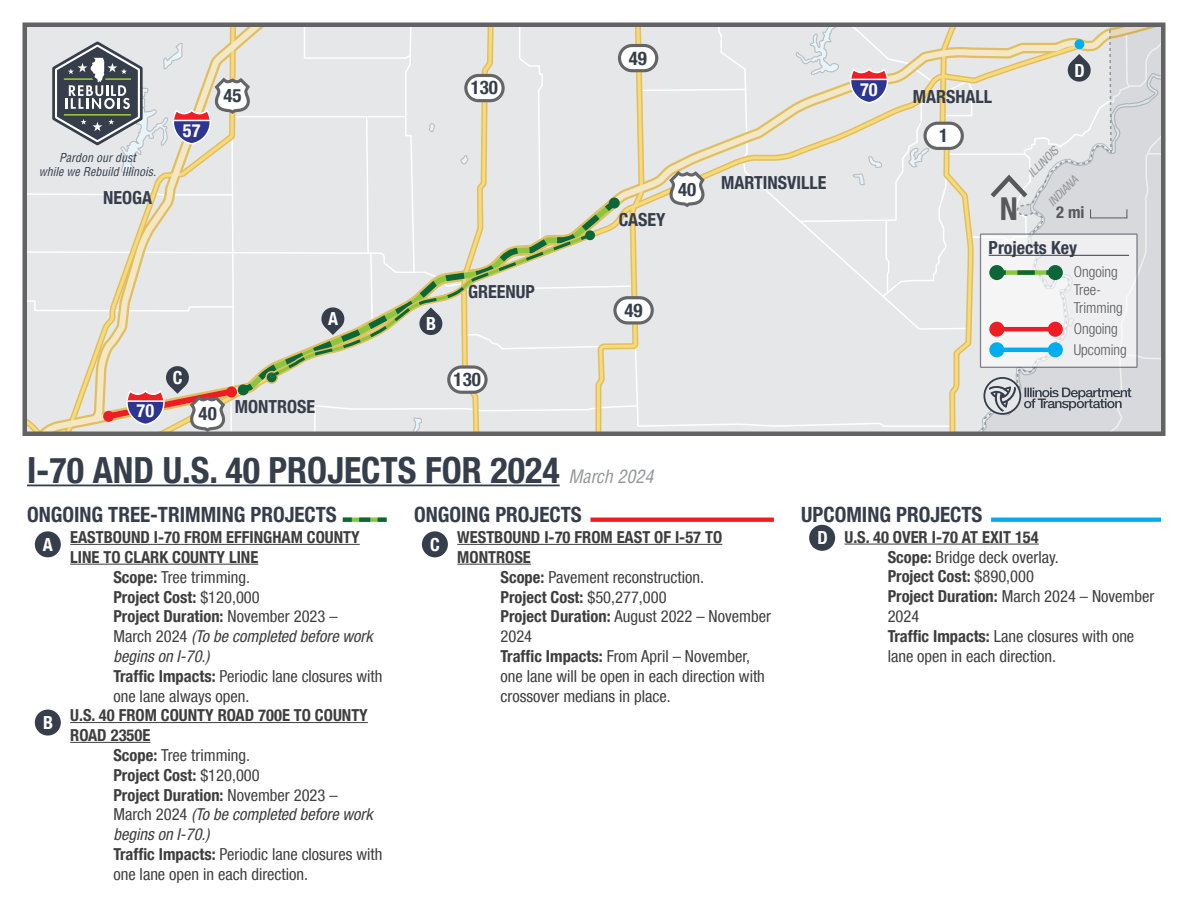
<style>
.page{position:relative;width:1188px;height:918px;background:#fff}
.page>*{position:absolute;margin:0;border:0;box-sizing:border-box;transform-origin:0 0}
.t1{font:700 condensed 36px "Helvetica Neue LT Com";color:#363d4b}
.t2{font:700 condensed 21px "Helvetica Neue LT Com";color:#363d4b}
.t3{font:700 condensed 18.9px "Helvetica Neue LT Com";color:#363e4c}
.t4{font:700 condensed 18.6px "Helvetica Neue LT Com";color:#363e4c}
.t5{font:700 condensed 18.3px "Helvetica Neue LT Com";color:#fff}
.t6{font:700 condensed 18px "Helvetica Neue LT Com";color:#363d4b}
.t7{font:700 condensed 18px "Helvetica Neue LT Com";color:#fff}
.t8{font:condensed 16.5px/19.8px "Helvetica Neue LT Com";color:#3e3e3f}
.t9{font:700 condensed 16.5px/19.8px "Helvetica Neue LT Com";color:#3e3e3f}
.t10{font:italic condensed 16.5px "Helvetica Neue LT Com";color:#3e3e3f}
.t11{font:700 condensed 16.5px "Helvetica Neue LT Com";color:#57585a}
.t12{font:300 condensed 15px/18px "Helvetica Neue LT Com";color:#57585a}
.t13{font:italic condensed 12px/14.4px "Helvetica LT Std";color:#363d4b;text-align:center}
.t14{font:italic condensed 12px "Helvetica Neue LT Com";color:#939598}
.s1{font-size:31.5px}
.s2{font-family:"Helvetica LT Std";font-weight:400;font-style:italic;font-size:18px;color:#939598}
.s3{font-weight:700}
.s4{font-weight:400}
.s5{font-style:normal}
</style>
<div class="page">
<svg style="left:22px;top:22px;width:1144px;height:414px;background:#6d6d70"></svg>
<hr style="left:70px;top:544px;width:290px;height:1px;background:#3e3e3f">
<hr style="left:70px;top:564px;width:188px;height:1px;background:#3e3e3f">
<hr style="left:70px;top:722px;width:298px;height:1px;background:#3e3e3f">
<hr style="left:70px;top:742px;width:80px;height:1px;background:#3e3e3f">
<hr style="left:27px;top:485px;width:533px;height:1px;background:#363d4b">
<hr style="left:457px;top:544px;width:265px;height:1px;background:#3e3e3f">
<hr style="left:457px;top:564px;width:74px;height:1px;background:#3e3e3f">
<hr style="left:844px;top:544px;width:195px;height:1px;background:#3e3e3f">
<div style="left:35px;top:531px;width:26px;height:26px;background:#363d4b;border-radius:50%"></div>
<div style="left:35px;top:710px;width:26px;height:26px;background:#363d4b;border-radius:50%"></div>
<div style="left:422px;top:531px;width:26px;height:26px;background:#363d4b;border-radius:50%"></div>
<div style="left:809px;top:525px;width:26px;height:26px;background:#363d4b;border-radius:50%"></div>
<svg style="left:590px;top:518px;width:184px;height:4px"></svg>
<svg style="left:991px;top:518px;width:170px;height:4px"></svg>
<svg style="left:27px;top:27px;width:1134px;height:405px;background:#dfdfdc"></svg>
<svg style="left:352px;top:518px;width:7px;height:4px"></svg>
<svg style="left:343px;top:518px;width:9px;height:4px"></svg>
<svg style="left:359px;top:518px;width:28px;height:4px"></svg>
<p class="t13" style="left:39px;top:150px;width:119px">Pardon our dust<br>while we Rebuild Illinois.</p>
<p class="t6" style="left:103px;top:187px;width:51px">NEOGA</p>
<p class="t5" style="left:183px;top:119px;width:19px">57</p>
<p class="t4" style="left:223px;top:85px;width:20px">45</p>
<p class="t3" style="left:471px;top:76px;width:29px">130</p>
<p class="t5" style="left:137px;top:400px;width:19px">70</p>
<p class="t7" style="left:173px;top:367px;width:11px">C</p>
<p class="t4" style="left:199px;top:403px;width:20px">40</p>
<p class="t7" style="left:328px;top:308px;width:12px">A</p>
<p class="t7" style="left:426px;top:313px;width:12px">B</p>
<p class="t6" style="left:235px;top:396px;width:82px">MONTROSE</p>
<p class="t6" style="left:468px;top:281px;width:68px">GREENUP</p>
<p class="t3" style="left:454px;top:368px;width:29px">130</p>
<p class="t3" style="left:629px;top:46px;width:20px">49</p>
<p class="t6" style="left:619px;top:209px;width:48px">CASEY</p>
<p class="t4" style="left:678px;top:178px;width:20px">40</p>
<p class="t6" style="left:721px;top:172px;width:107px">MARTINSVILLE</p>
<p class="t3" style="left:624px;top:299px;width:20px">49</p>
<p class="t5" style="left:860px;top:78px;width:19px">70</p>
<p class="t6" style="left:913px;top:85px;width:81px">MARSHALL</p>
<p class="t7" style="left:1075px;top:59px;width:12px">D</p>
<p class="t3" style="left:939px;top:124px;width:11px">1</p>
<p class="t14" style="left:1025px;top:170px;width:39px;rotate:-45deg">ILLINOIS</p>
<p class="t14" style="left:1045px;top:199px;width:38px;rotate:-45deg">INDIANA</p>
<p class="t11" style="left:1000px;top:202px;width:86px"><span class="s1">N</span> 2 mi</p>
<p class="t6" style="left:989px;top:237px;width:90px">Projects Key</p>
<p class="t12" style="left:1074px;top:263px;width:51px">Ongoing<br>Tree-<br>Trimming</p>
<p class="t12" style="left:1074px;top:318px;width:55px;line-height:20.5px">Ongoing<br>Upcoming</p>
<h1 class="t1" style="left:27px;top:448px;width:628px">I-70 AND U.S. 40 PROJECTS FOR 2024 <span class="s2">March 2024</span></h1>
<p class="t2" style="left:414px;top:502px;width:169px">ONGOING PROJECTS</p>
<p class="t9" style="left:457px;top:527px;width:266px">WESTBOUND I-70 FROM EAST OF I-57 TO<br>MONTROSE</p>
<p class="t8" style="left:500px;top:567px;width:272px"><span class="s3">Scope:</span> Pavement reconstruction.<br><span class="s3">Project Cost:</span> $50,277,000<br><span class="s3">Project Duration:</span> August 2022 – November<br>2024<br><span class="s3">Traffic Impacts:</span> From April – November, one lane will be open in each direction with crossover medians in place.</p>
<p class="t2" style="left:801px;top:502px;width:183px">UPCOMING PROJECTS</p>
<p class="t8" style="left:888px;top:527px;width:268px;text-indent:-43px"><span class="s3">U.S. 40 OVER I-70 AT EXIT 154<br>Scope:</span> Bridge deck overlay.<br><span class="s3">Project Cost:</span> $890,000<br><span class="s3">Project Duration:</span> March 2024 – November<br>2024<br><span class="s3">Traffic Impacts:</span> Lane closures with one lane open in each direction.</p>
<p class="t2" style="left:27px;top:502px;width:311px">ONGOING TREE-TRIMMING PROJECTS</p>
<p class="t9" style="left:70px;top:527px;width:291px">EASTBOUND I-70 FROM EFFINGHAM COUNTY</p>
<p class="t9" style="left:70px;top:547px;width:190px">LINE TO CLARK COUNTY LINE</p>
<p class="t8" style="left:113px;top:567px;width:138px"><span class="s3">Scope:</span> Tree trimming.</p>
<p class="t9" style="left:113px;top:587px;width:148px">Project Cost: <span class="s4">$120,000</span></p>
<p class="t9" style="left:113px;top:607px;width:226px">Project Duration: <span class="s4">November 2023 –</span></p>
<p class="t10" style="left:113px;top:627px;width:261px"><span class="s5">March 2024</span> (To be completed before work</p>
<p class="t10" style="left:113px;top:646px;width:98px">begins on I-70.)</p>
<p class="t8" style="left:113px;top:666px;width:270px"><span class="s3">Traffic Impacts:</span> Periodic lane closures with</p>
<p class="t8" style="left:113px;top:686px;width:138px">one lane always open.</p>
<p class="t9" style="left:70px;top:706px;width:299px">U.S. 40 FROM COUNTY ROAD 700E TO COUNTY</p>
<p class="t9" style="left:70px;top:725px;width:82px">ROAD 2350E</p>
<p class="t8" style="left:113px;top:745px;width:138px"><span class="s3">Scope:</span> Tree trimming.</p>
<p class="t9" style="left:113px;top:765px;width:148px">Project Cost: <span class="s4">$120,000</span></p>
<p class="t9" style="left:113px;top:785px;width:226px">Project Duration: <span class="s4">November 2023 –</span></p>
<p class="t10" style="left:113px;top:805px;width:261px"><span class="s5">March 2024</span> (To be completed before work</p>
<p class="t10" style="left:113px;top:825px;width:98px">begins on I-70.)</p>
<p class="t8" style="left:113px;top:844px;width:270px"><span class="s3">Traffic Impacts:</span> Periodic lane closures with</p>
<p class="t8" style="left:113px;top:864px;width:196px">one lane open in each direction.</p>
<p class="t7" style="left:430px;top:533px;width:11px">C</p>
<p class="t7" style="left:818px;top:527px;width:12px">D</p>
<p class="t7" style="left:43px;top:533px;width:12px">A</p>
<p class="t7" style="left:43px;top:712px;width:12px">B</p>
</div>
